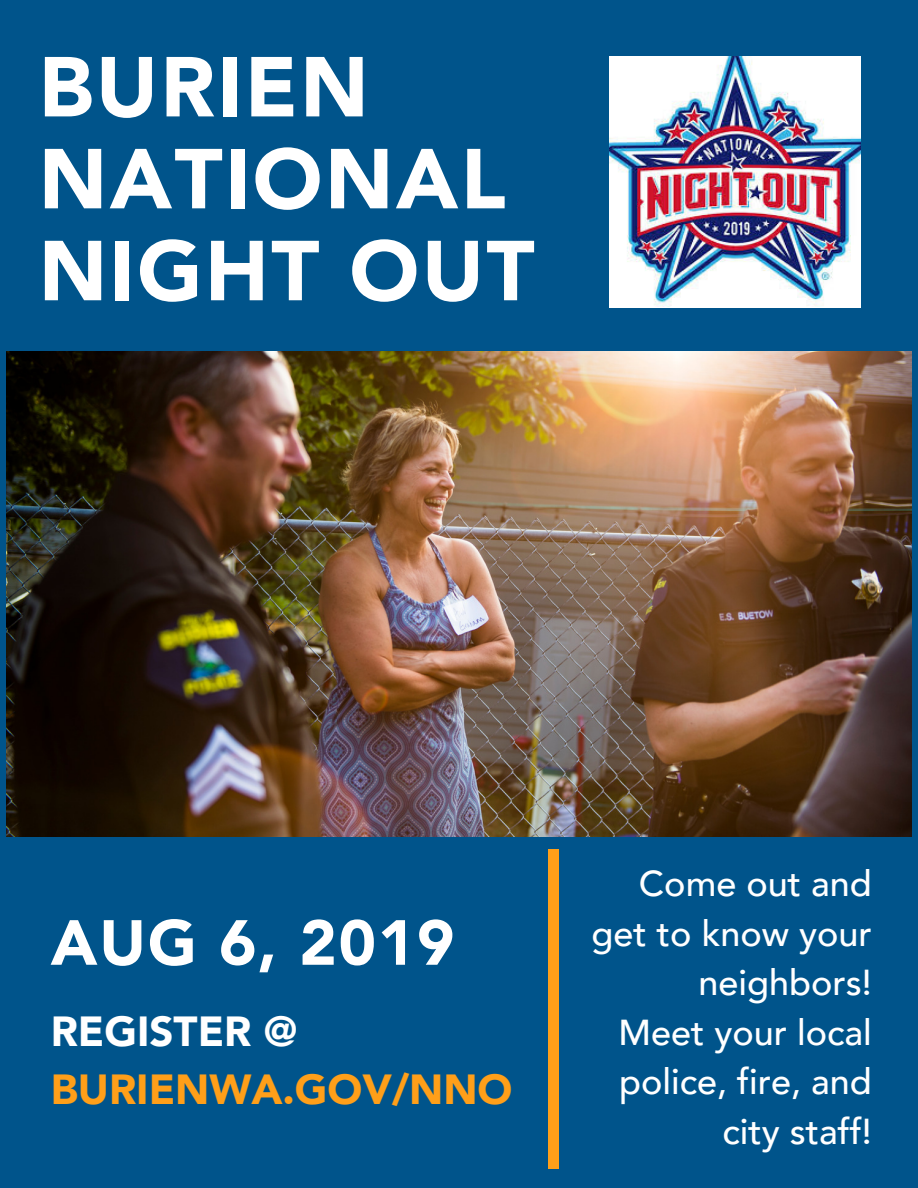
<style>
.page{position:relative;width:918px;height:1188px;background:#00548b}
.page>*{position:absolute;margin:0;border:0;box-sizing:border-box;transform-origin:0 0}
.t1{font:900 84px/91.9px "Avenir";letter-spacing:.03em;color:#fff}
.t2{font:900 63px "Avenir";letter-spacing:.03em;color:#fff}
.t3{font:900 42px "Avenir";color:#ff9f19}
.t4{font:900 42px "Avenir";color:#fff}
.t5{font:500 36px/49.5px "Avenir";color:#fff;text-align:right}
</style>
<div class="page">
<img style="left:7px;top:352px;width:904px;height:485px">
<div style="left:549px;top:849px;width:10px;height:320px;background:#ff9f19"></div>
<img style="left:610px;top:56px;width:251px;height:251px">
<h1 class="t1" style="left:39px;top:44px;width:497px">BURIEN<br>NATIONAL<br>NIGHT OUT</h1>
<h2 class="t2" style="left:51px;top:902px;width:405px">AUG 6, 2019</h2>
<p class="t4" style="left:51px;top:1004px;width:248px">REGISTER @</p>
<p class="t3" style="left:51px;top:1062px;width:463px">BURIENWA.GOV/NNO</p>
<p class="t5" style="left:592px;top:860px;width:282px">Come out and get to know your neighbors!<br>Meet your local police, fire, and city staff!</p>
</div>
